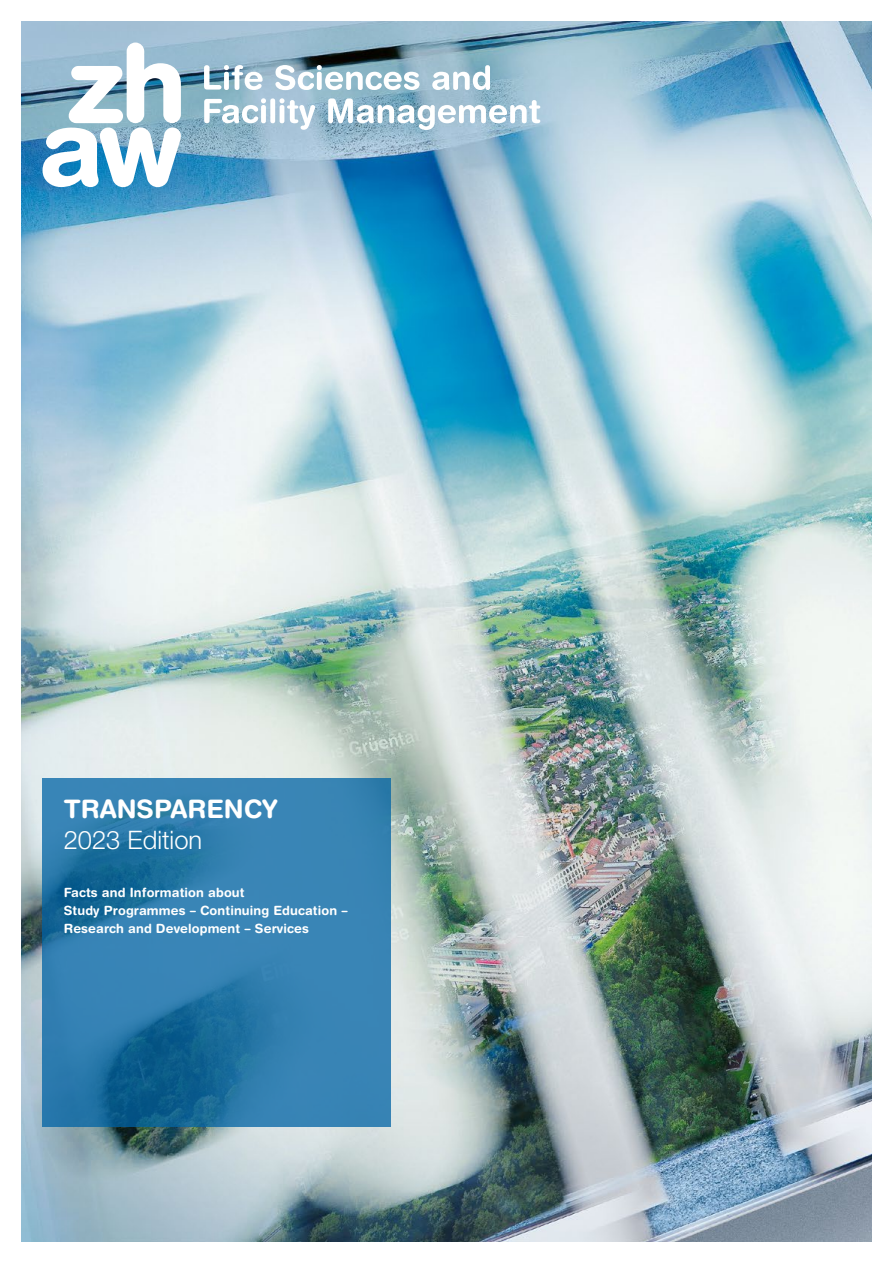
<style>
.page{position:relative;width:893px;height:1263px;background:#fff}
.page>*{position:absolute;margin:0;border:0;box-sizing:border-box;transform-origin:0 0}
.t1{font:700 25.5px "Helvetica Rounded LT Std";color:#fff}
.t2{font:300 25.5px "Helvetica Neue LT Std";color:#fff}
.t3{font:700 12.75px/18px "Helvetica Rounded LT Std";letter-spacing:.01em;color:#fff}
</style>
<div class="page">
<img style="left:21px;top:21px;width:851px;height:1221px">
<svg style="left:43px;top:778px;width:348px;height:349px;background:#2d7bac"></svg>
<svg style="left:43px;top:43px;width:497px;height:144px"></svg>
<p class="t1" style="left:64px;top:794px;width:216px">TRANSPARENCY</p>
<p class="t2" style="left:64px;top:824px;width:140px">2023 Edition</p>
<p class="t3" style="left:64px;top:883px;width:285px">Facts and Information about<br>Study Programmes – Continuing Education –<br>Research and Development – Services</p>
</div>
